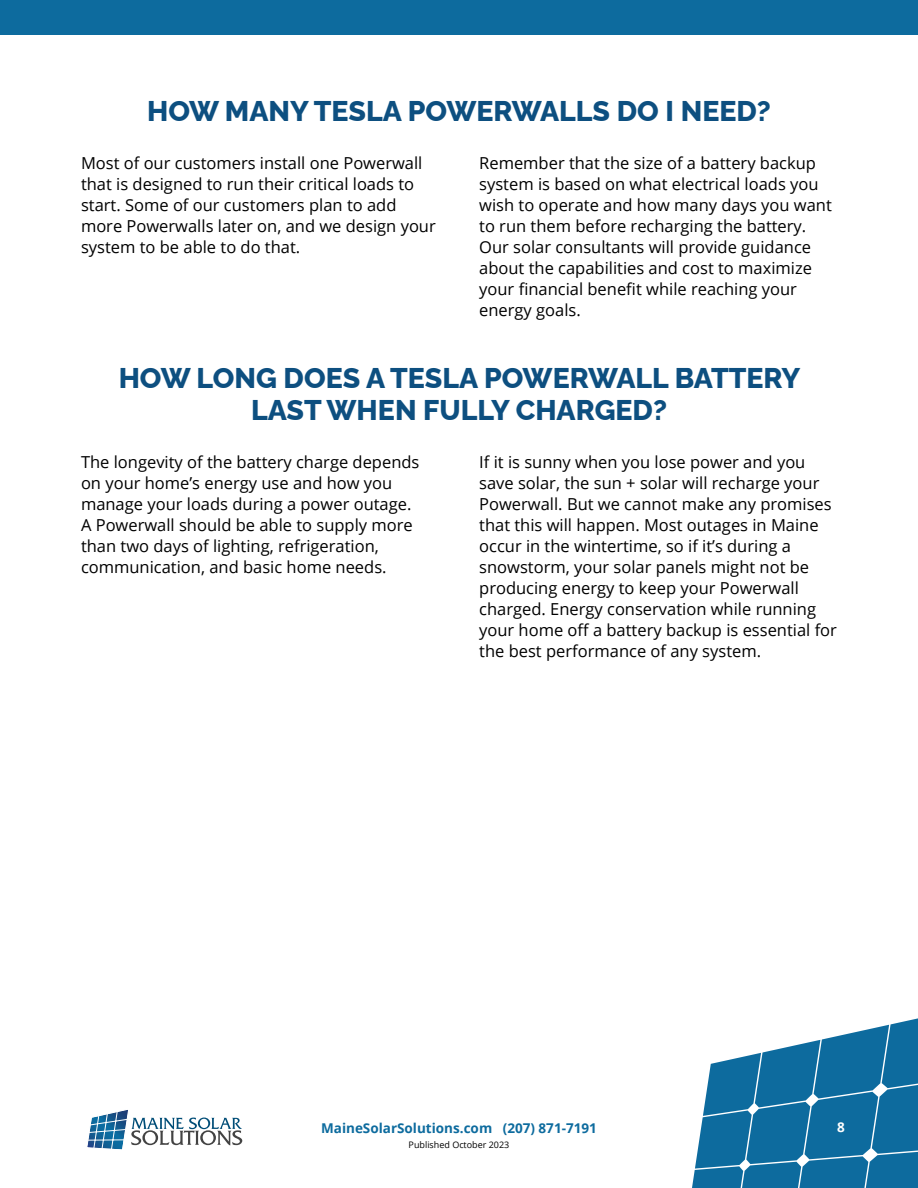
<style>
.page{position:relative;width:918px;height:1188px;background:#fff}
.page>*{position:absolute;margin:0;border:0;box-sizing:border-box;transform-origin:0 0}
.t1{font:800 28.5px/31.5px "Raleway";color:#0d4f80;text-align:center}
.t2{font:16.5px/21px "Open Sans";color:#000}
.t3{font:700 13.5px "Open Sans";color:#0d6b9e}
.t4{font:700 13.5px "Open Sans";color:#fff}
.t5{font:9px "Open Sans";color:#000}
</style>
<div class="page">
<svg style="left:692px;top:1018px;width:226px;height:170px"></svg>
<div style="left:0;top:0;width:918px;height:35px;background:#0d6b9e"></div>
<svg style="left:87px;top:1110px;width:155px;height:40px"></svg>
<h1 class="t1" style="left:147px;top:96px;width:625px">HOW MANY TESLA POWERWALLS DO I NEED?</h1>
<p class="t2" style="left:81px;top:154px;width:356px">Most of our customers install one Powerwall that is designed to run their critical loads to start. Some of our customers plan to add more Powerwalls later on, and we design your system to be able to do that.</p>
<p class="t2" style="left:479px;top:154px;width:354px">Remember that the size of a battery backup system is based on what electrical loads you wish to operate and how many days you want to run them before recharging the battery.<br>Our solar consultants will provide guidance about the capabilities and cost to maximize your financial benefit while reaching your energy goals.</p>
<h1 class="t1" style="left:119px;top:363px;width:683px">HOW LONG DOES A TESLA POWERWALL BATTERY<br>LAST WHEN FULLY CHARGED?</h1>
<p class="t2" style="left:81px;top:453px;width:340px">The longevity of the battery charge depends on your home’s energy use and how you manage your loads during a power outage.<br>A Powerwall should be able to supply more than two days of lighting, refrigeration, communication, and basic home needs.</p>
<p class="t2" style="left:479px;top:453px;width:359px">If it is sunny when you lose power and you save solar, the sun + solar will recharge your Powerwall. But we cannot make any promises that this will happen. Most outages in Maine occur in the wintertime, so if it’s during a snowstorm, your solar panels might not be producing energy to keep your Powerwall charged. Energy conservation while running your home off a battery backup is essential for the best performance of any system.</p>
<p class="t3" style="left:321px;top:1123px;width:277px">MaineSolarSolutions.com (207) 871-7191</p>
<p class="t5" style="left:409px;top:1141px;width:102px">Published October 2023</p>
<p class="t4" style="left:837px;top:1122px;width:9px">8</p>
</div>
